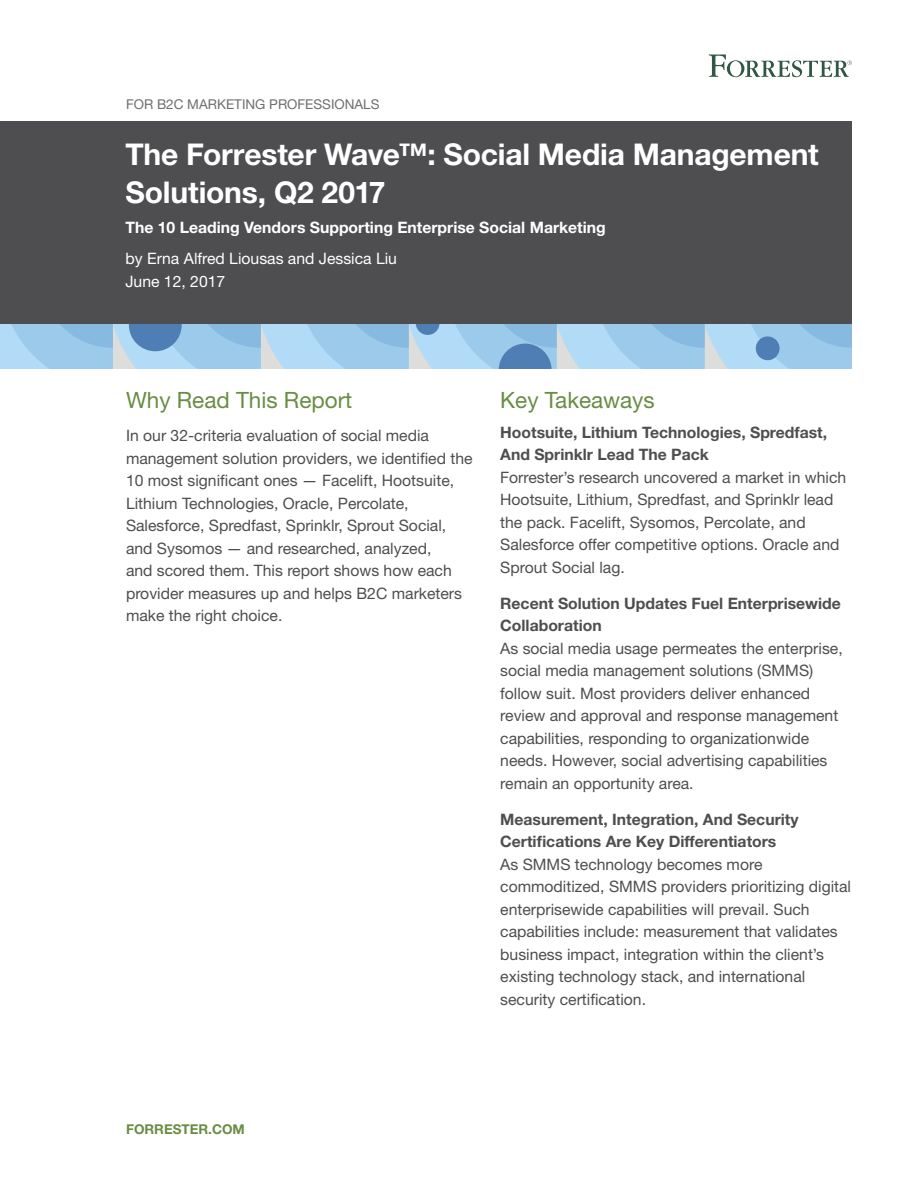
<style>
.page{position:relative;width:918px;height:1188px;background:#fff}
.page>*{position:absolute;margin:0;border:0;box-sizing:border-box;transform-origin:0 0}
.t1{font:700 30px/37.5px "Helvetica Neue LT Std";letter-spacing:-.005em;color:#fff}
.t2{font:22.5px "Helvetica Neue LT Std";color:#698d43}
.t3{font:15.75px/22.5px "Helvetica Neue LT Std";color:#4e4e50}
.t4{font:700 15.75px/22.5px "Helvetica Neue LT Std";color:#4e4e50}
.t5{font:700 15.75px "Helvetica Neue LT Std";color:#fff}
.t6{font:15.75px/22.5px "Helvetica Neue LT Std";color:#fff}
.t7{font:13.5px "Helvetica Neue LT Std";color:#6d6e70}
.t8{font:700 13.5px "Helvetica Neue LT Std";color:#698d43}
</style>
<div class="page">
<div style="left:0;top:122px;width:852px;height:202px;background:#4e4e50"></div>
<svg style="left:0;top:324px;width:852px;height:45px;background:#9dc8e7"></svg>
<svg style="left:709px;top:54px;width:143px;height:23px"></svg>
<p class="t7" style="left:126px;top:96px;width:255px">For B2C Marketing Professionals</p>
<h1 class="t1" style="left:125px;top:135px;width:695px">The Forrester Wave™: Social Media Management<br>Solutions, Q2 2017</h1>
<p class="t5" style="left:125px;top:218px;width:482px">The 10 Leading Vendors Supporting Enterprise Social Marketing</p>
<p class="t6" style="left:125px;top:247px;width:273px">by Erna Alfred Liousas and Jessica Liu<br>June 12, 2017</p>
<h2 class="t2" style="left:126px;top:386px;width:228px">Why Read This Report</h2>
<p class="t3" style="left:126px;top:424px;width:348px">I n our 32-criteria evaluation of social media management solution providers, we identified the 10 most significant ones — Facelift, Hootsuite, Lithium Technologies, Oracle, Percolate, Salesforce, Spredfast, Sprinklr, Sprout Social, and Sysomos — and researched, analyzed,<br>and scored them. This report shows how each provider measures up and helps B2C marketers make the right choice.</p>
<h2 class="t2" style="left:500px;top:386px;width:156px">Key Takeaways</h2>
<p class="t4" style="left:500px;top:420px;width:328px">Hootsuite, Lithium Technologies, Spredfast,<br>And Sprinklr Lead The Pack</p>
<p class="t3" style="left:500px;top:466px;width:347px">Forrester’s research uncovered a market in which Hootsuite, Lithium, Spredfast, and Sprinklr lead the pack. Facelift, Sysomos, Percolate, and Salesforce offer competitive options. Oracle and Sprout Social lag.</p>
<p class="t4" style="left:500px;top:591px;width:342px">Recent Solution Updates Fuel Enterprisewide<br>Collaboration</p>
<p class="t3" style="left:500px;top:637px;width:344px">As social media usage permeates the enterprise, social media management solutions (SMMS) follow suit. Most providers deliver enhanced review and approval and response management capabilities, responding to organizationwide needs. However, social advertising capabilities remain an opportunity area.</p>
<p class="t4" style="left:500px;top:807px;width:300px">Measurement, Integration, And Security<br>Certifications Are Key Differentiators</p>
<p class="t3" style="left:500px;top:853px;width:352px">As SMMS technology becomes more commoditized, SMMS providers prioritizing digital enterprisewide capabilities will prevail. Such capabilities include: measurement that validates business impact, integration within the client’s existing technology stack, and international security certification.</p>
<p class="t8" style="left:126px;top:1121px;width:48px">forreste</p>
<p class="t8" style="left:199px;top:1121px;width:46px">r.com</p>
</div>
